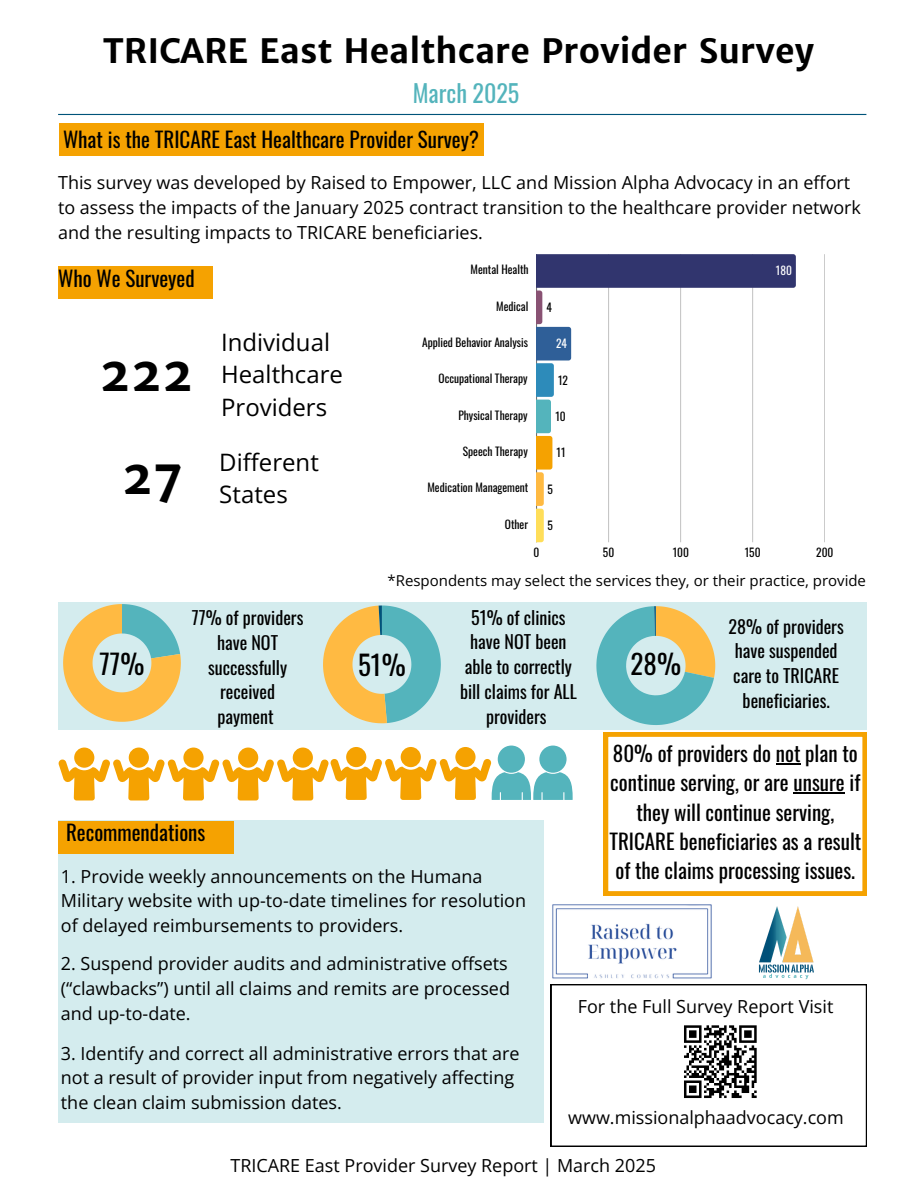
<style>
.page{position:relative;width:918px;height:1188px;background:#fff}
.page>*{position:absolute;margin:0;border:0;box-sizing:border-box;transform-origin:0 0}
.t1{font:700 47.25px "Merriweather Sans";color:#000}
.t2{font:700 33.75px "Merriweather Sans";color:#000}
.t3{font:27px "Oswald";color:#000}
.t4{font:24px/32.7px "Open Sans";color:#000}
.t5{font:24px "Oswald";color:#54b4bc}
.t6{font:21px/29.2px "Oswald";color:#000;text-align:center}
.t7{font:18px/24.8px "Open Sans";color:#000}
.t8{font:18px/24.8px "Oswald";color:#000;text-align:center}
.t9{font:15px "Open Sans";color:#000}
.t10{font:11.4px "Oswald";color:#000}
.t11{font:11.4px "Oswald";color:#fff}
</style>
<div class="page">
<div style="left:59px;top:602px;width:808px;height:128px;background:#d4ecee"></div>
<svg style="left:323px;top:606px;width:118px;height:117px"></svg>
<svg style="left:63px;top:604px;width:118px;height:118px"></svg>
<svg style="left:596px;top:606px;width:119px;height:119px"></svg>
<hr style="left:58px;top:114px;width:808px;height:1px;background:#00537a">
<div style="left:59px;top:123px;width:425px;height:33px;background:#f5a201"></div>
<div style="left:58px;top:266px;width:154px;height:33px;background:#f5a201"></div>
<div style="left:58px;top:821px;width:485px;height:302px;background:#d4ecee"></div>
<div style="left:58px;top:821px;width:176px;height:32px;background:#f5a201"></div>
<img style="left:552px;top:904px;width:160px;height:75px">
<img style="left:758px;top:906px;width:56px;height:74px">
<svg style="left:551px;top:984px;width:316px;height:162px"></svg>
<div style="left:679px;top:1020px;width:83px;height:83px;background:#fff"></div>
<svg style="left:684px;top:1025px;width:73px;height:73px"></svg>
<hr style="left:824px;top:254px;width:1px;height:288px;background:#cbcbcb">
<svg style="left:537px;top:254px;width:259px;height:288px"></svg>
<div style="left:74px;top:748px;width:20px;height:20px;background:#f5a201;border-radius:50%"></div>
<div style="left:129px;top:748px;width:20px;height:20px;background:#f5a201;border-radius:50%"></div>
<div style="left:183px;top:748px;width:21px;height:20px;background:#f5a201;border-radius:50%"></div>
<div style="left:238px;top:748px;width:20px;height:20px;background:#f5a201;border-radius:50%"></div>
<div style="left:293px;top:748px;width:20px;height:20px;background:#f5a201;border-radius:50%"></div>
<div style="left:346px;top:747px;width:20px;height:20px;background:#f5a201;border-radius:50%"></div>
<div style="left:401px;top:747px;width:20px;height:20px;background:#f5a201;border-radius:50%"></div>
<div style="left:455px;top:747px;width:21px;height:20px;background:#f5a201;border-radius:50%"></div>
<div style="left:498px;top:746px;width:27px;height:27px;background:#54b4bc;border-radius:50%"></div>
<svg style="left:604px;top:732px;width:263px;height:163px"></svg>
<hr style="left:794px;top:792px;width:51px;height:2px;background:#000">
<svg style="left:58px;top:758px;width:515px;height:42px"></svg>
<div style="left:539px;top:746px;width:28px;height:27px;background:#54b4bc;border-radius:50%"></div>
<h4 class="t2" style="left:103px;top:30px;width:713px">TRICARE East Healthcare Provider Survey</h4>
<h1 class="t5" style="left:413px;top:74px;width:108px">March 2025</h1>
<h2 class="t6" style="left:63px;top:123px;width:418px">What is the TRICARE East Healthcare Provider Survey?</h2>
<h5 class="t7" style="left:58px;top:170px;width:804px">This survey was developed by Raised to Empower, LLC and Mission Alpha Advocacy in an effort to assess the impacts of the January 2025 contract transition to the healthcare provider network and the resulting impacts to TRICARE beneficiaries.</h5>
<h4 class="t6" style="left:58px;top:262px;width:138px">Who We Surveyed</h4>
<h6 class="t1" style="left:100px;top:344px;width:96px">222</h6>
<h5 class="t1" style="left:122px;top:448px;width:62px">27</h5>
<h6 class="t4" style="left:221px;top:325px;width:123px">Individual<br>Healthcare<br>Providers</h6>
<h6 class="t4" style="left:219px;top:445px;width:101px">Different</h6>
<h6 class="t4" style="left:219px;top:478px;width:70px">States</h6>
<p class="t10" style="left:471px;top:261px;width:60px">Mental Health</p>
<p class="t10" style="left:496px;top:297px;width:34px">Medical</p>
<p class="t10" style="left:422px;top:333px;width:107px">Applied Behavior Analysis</p>
<p class="t10" style="left:439px;top:370px;width:90px">Occupational Therapy</p>
<p class="t10" style="left:458px;top:406px;width:71px">Physical Therapy</p>
<p class="t10" style="left:463px;top:442px;width:67px">Speech Therapy</p>
<p class="t10" style="left:427px;top:479px;width:102px">Medication Management</p>
<p class="t10" style="left:505px;top:515px;width:25px">Other</p>
<p class="t10" style="left:546px;top:298px;width:7px">4</p>
<p class="t11" style="left:556px;top:335px;width:12px">24</p>
<p class="t10" style="left:558px;top:371px;width:11px">12</p>
<p class="t10" style="left:555px;top:407px;width:12px">10</p>
<p class="t10" style="left:557px;top:444px;width:11px">11</p>
<p class="t10" style="left:547px;top:480px;width:7px">5</p>
<p class="t10" style="left:547px;top:516px;width:7px">5</p>
<p class="t11" style="left:776px;top:262px;width:18px">180</p>
<p class="t10" style="left:534px;top:544px;width:7px">0</p>
<p class="t10" style="left:603px;top:544px;width:13px">50</p>
<p class="t10" style="left:673px;top:544px;width:18px">100</p>
<p class="t10" style="left:745px;top:544px;width:17px">150</p>
<p class="t10" style="left:816px;top:544px;width:19px">200</p>
<p class="t9" style="left:388px;top:570px;width:480px">*Respondents may select the services they, or their practice, provide</p>
<p class="t8" style="left:460px;top:604px;width:118px">51% of clinics have NOT been able to correctly bill claims for ALL providers</p>
<h4 class="t8" style="left:192px;top:605px;width:113px">77% of providers have NOT successfully received payment</h4>
<p class="t8" style="left:729px;top:613px;width:117px">28% of providers have suspended care to TRICARE beneficiaries.</p>
<h3 class="t6" style="left:609px;top:738px;width:253px">80% of providers do not plan to continue serving, or are unsure if they will continue serving,<br>TRICARE beneficiaries as a result of the claims processing issues.</h3>
<h3 class="t3" style="left:631px;top:643px;width:52px">28%</h3>
<p class="t3" style="left:100px;top:643px;width:46px">77%</p>
<p class="t3" style="left:358px;top:644px;width:49px">51%</p>
<p class="t6" style="left:66px;top:817px;width:141px">Recommendations</p>
<h5 class="t7" style="left:61px;top:863px;width:467px">1. Provide weekly announcements on the Humana<br>Military website with up-to-date timelines for resolution of delayed reimbursements to providers.</h5>
<h6 class="t7" style="left:61px;top:951px;width:451px">2. Suspend provider audits and administrative offsets (“clawbacks”) until all claims and remits are processed and up-to-date.</h6>
<p class="t7" style="left:61px;top:1040px;width:460px">3. Identify and correct all administrative errors that are not a result of provider input from negatively affecting the clean claim submission dates.</p>
<p class="t7" style="left:578px;top:994px;width:257px">For the Full Survey Report Visit</p>
<p class="t7" style="left:568px;top:1105px;width:277px">www.missionalphaadvocacy.com</p>
<h3 class="t7" style="left:230px;top:1152px;width:427px">TRICARE East Provider Survey Report | March 2025</h3>
</div>
